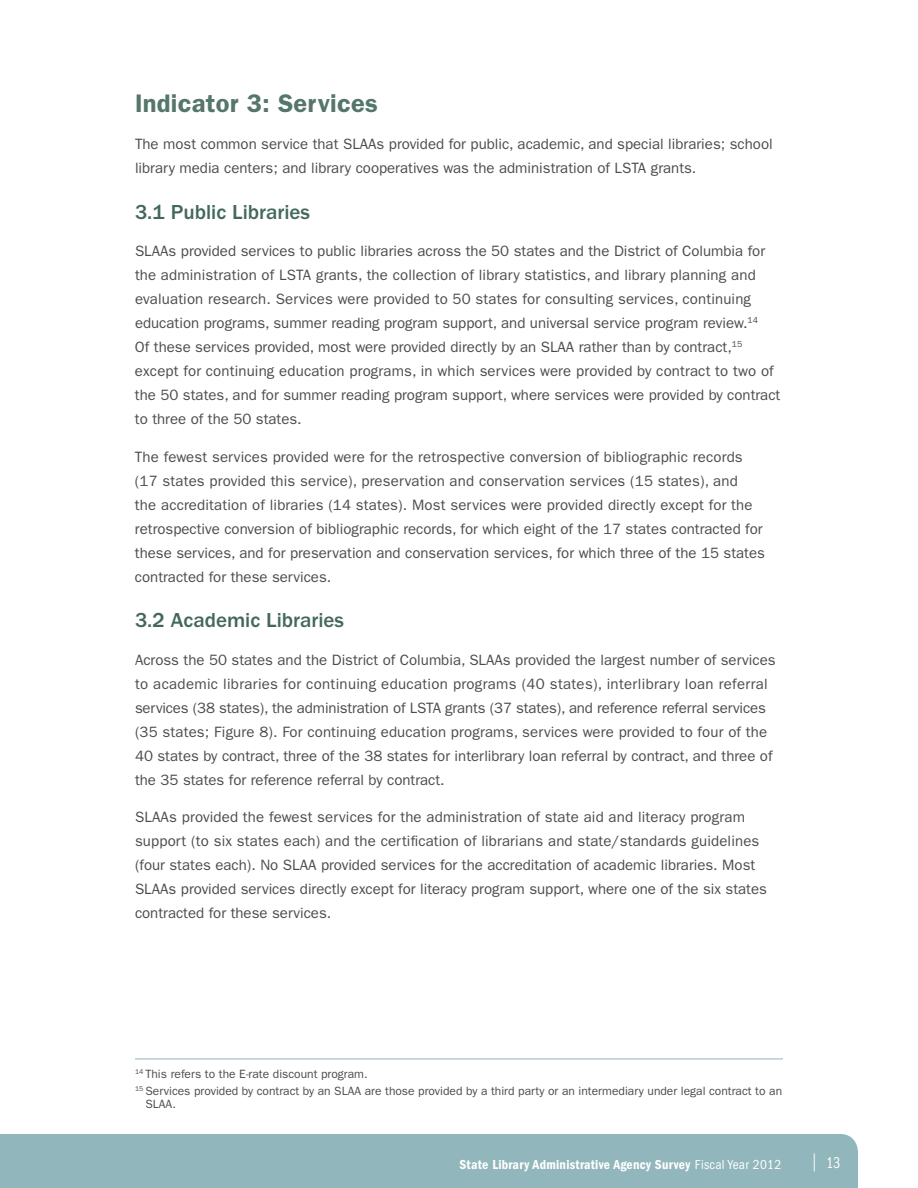
<style>
.page{position:relative;width:918px;height:1188px;background:#fff}
.page>*{position:absolute;margin:0;border:0;box-sizing:border-box;transform-origin:0 0}
.head_1{font:600 25.5px "ITC Franklin Gothic Std";letter-spacing:.01em;color:#55766b}
.head_2{font:500 21px "ITC Franklin Gothic Std";color:#43685b}
.t1{font:condensed 16.2px "ITC Franklin Gothic Std";color:#fff;scale:.83 1}
.Paragraph{font:15px/24px "ITC Franklin Gothic Std";color:#4b4c4d}
.t2{font:13.5px "ITC Franklin Gothic Std Dm Cd";letter-spacing:.02em;color:#fff}
.Footnote_2{font:12px/13.5px "ITC Franklin Gothic Std";color:#4b4c4d}
.s1{font-family:"ITC Franklin Gothic Std";font-stretch:condensed}
.s2{font-stretch:normal;font-size:18px}
</style>
<div class="page">
<div style="left:0;top:1134px;width:858px;height:54px;background:#91b6bc"></div>
<hr style="left:135px;top:1058px;width:648px;height:1px;background:#91b6bc">
<p class="head_1" style="left:135px;top:88px;width:245px">Indicator 3: Services</p>
<p class="Paragraph" style="left:135px;top:133px;width:639px">The most common service that SLAAs provided for public, academic, and special libraries; school library media centers; and library cooperatives was the administration of LSTA grants.</p>
<p class="head_2" style="left:135px;top:200px;width:177px">3.1 Public Libraries</p>
<p class="Paragraph" style="left:135px;top:239px;width:647px">SLAAs provided services to public libraries across the 50 states and the District of Columbia for the administration of LSTA grants, the collection of library statistics, and library planning and evaluation research. Services were provided to 50 states for consulting services, continuing education programs, summer reading program support, and universal service program review.<sup>14<br></sup>Of these services provided, most were provided directly by an SLAA rather than by contract,<sup>15 </sup>except for continuing education programs, in which services were provided by contract to two of the 50 states, and for summer reading program support, where services were provided by contract to three of the 50 states.</p>
<p class="Paragraph" style="left:135px;top:445px;width:632px">The fewest services provided were for the retrospective conversion of bibliographic records (17 states provided this service), preservation and conservation services (15 states), and<br>the accreditation of libraries (14 states). Most services were provided directly except for the retrospective conversion of bibliographic records, for which eight of the 17 states contracted for these services, and for preservation and conservation services, for which three of the 15 states contracted for these services.</p>
<p class="head_2" style="left:135px;top:609px;width:211px">3.2 Academic Libraries</p>
<p class="Paragraph" style="left:135px;top:648px;width:642px">Across the 50 states and the District of Columbia, SLAAs provided the largest number of services to academic libraries for continuing education programs (40 states), interlibrary loan referral services (38 states), the administration of LSTA grants (37 states), and reference referral services (35 states; Figure 8). For continuing education programs, services were provided to four of the 40 states by contract, three of the 38 states for interlibrary loan referral by contract, and three of the 35 states for reference referral by contract.</p>
<p class="Paragraph" style="left:135px;top:805px;width:634px">SLAAs provided the fewest services for the administration of state aid and literacy program support (to six states each) and the certification of librarians and state/standards guidelines (four states each). No SLAA provided services for the accreditation of academic libraries. Most SLAAs provided services directly except for literacy program support, where one of the six states contracted for these services.</p>
<p class="Footnote_2" style="left:135px;top:1067px;width:234px"><sup>14</sup> This refers to the E-rate discount program.</p>
<p class="Footnote_2" style="left:146px;top:1084px;width:638px;text-indent:-10px"><sup>15</sup> Services provided by contract by an SLAA are those provided by a third party or an intermediary under legal contract to an<br>SLAA.</p>
<p class="t2" style="left:459px;top:1157px;width:323px">State Library Administrative Agency Survey <span class="s1">Fiscal Year 2012</span></p>
<p class="t1" style="left:813px;top:1154px;width:35px"><span class="s2">|</span> 13</p>
</div>
